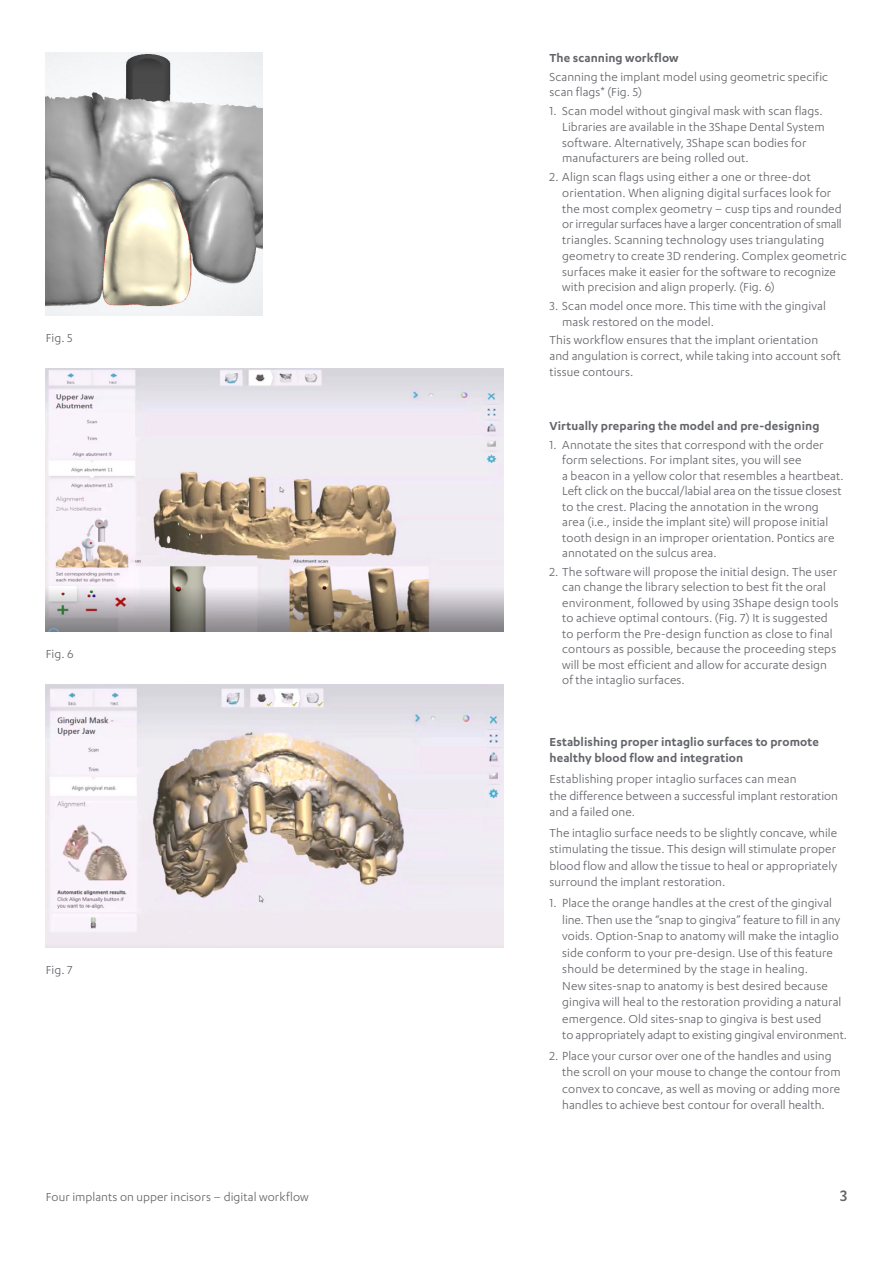
<style>
.page{position:relative;width:893px;height:1263px;background:#fff}
.page>*{position:absolute;margin:0;border:0;box-sizing:border-box;transform-origin:0 0}
.t1{font:500 17.55px "Karbon";color:#63656a}
.body{font:13.5px/16.5px "Karbon";letter-spacing:.005em;color:#63656a}
.title_in_body{font:600 13.5px/16.5px "Karbon";letter-spacing:.005em;color:#63656a}
</style>
<div class="page">
<img style="left:46px;top:53px;width:216px;height:263px">
<img style="left:46px;top:684px;width:458px;height:263px">
<img style="left:46px;top:368px;width:458px;height:263px">
<p class="body" style="left:46px;top:329px;width:28px">Fig. 5</p>
<p class="body" style="left:46px;top:645px;width:29px">Fig. 6</p>
<p class="body" style="left:46px;top:961px;width:28px">Fig. 7</p>
<p class="title_in_body" style="left:549px;top:49px;width:131px">The scanning workflow</p>
<p class="body" style="left:549px;top:68px;width:280px;line-height:15.8px">Scanning the implant model using geometric specific scan flags* (Fig. 5)</p>
<p class="body" style="left:562px;top:103px;width:264px;line-height:15.8px;text-indent:-13px">1. Scan model without gingival mask with scan flags.<br>Libraries are available in the 3Shape Dental System software. Alternatively, 3Shape scan bodies for manufacturers are being rolled out.</p>
<p class="body" style="left:562px;top:169px;width:286px;line-height:15.8px;text-indent:-13px">2. Align scan flags using either a one or three-dot orientation. When aligning digital surfaces look for the most complex geometry – cusp tips and rounded or irregular surfaces have a larger concentration of small triangles. Scanning technology uses triangulating geometry to create 3D rendering. Complex geometric surfaces make it easier for the software to recognize with precision and align properly. (Fig. 6)</p>
<p class="body" style="left:562px;top:298px;width:265px;line-height:15.8px;text-indent:-13px">3. Scan model once more. This time with the gingival mask restored on the model.</p>
<p class="body" style="left:549px;top:332px;width:293px;line-height:15.8px">This workflow ensures that the implant orientation and angulation is correct, while taking into account soft tissue contours.</p>
<p class="title_in_body" style="left:549px;top:417px;width:271px">Virtually preparing the model and pre-designing</p>
<p class="body" style="left:562px;top:436px;width:283px;line-height:15.5px;text-indent:-13px">1. Annotate the sites that correspond with the order form selections. For implant sites, you will see<br>a beacon in a yellow color that resembles a heartbeat.<br>Left click on the buccal/labial area on the tissue closest to the crest. Placing the annotation in the wrong area (i.e., inside the implant site) will propose initial tooth design in an improper orientation. Pontics are annotated on the sulcus area.</p>
<p class="body" style="left:562px;top:563px;width:278px;line-height:15.5px;text-indent:-13px">2. The software will propose the initial design. The user can change the library selection to best fit the oral environment, followed by using 3Shape design tools to achieve optimal contours. (Fig. 7) It is suggested to perform the Pre-design function as close to final contours as possible, because the proceeding steps will be most efficient and allow for accurate design of the intaglio surfaces.</p>
<p class="title_in_body" style="left:549px;top:733px;width:271px">Establishing proper intaglio surfaces to promote healthy blood flow and integration</p>
<p class="body" style="left:549px;top:770px;width:290px">Establishing proper intaglio surfaces can mean<br>the difference between a successful implant restoration and a failed one.</p>
<p class="body" style="left:549px;top:824px;width:289px;text-align:justify">The intaglio surface needs to be slightly concave, while stimulating the tissue. This design will stimulate proper blood flow and allow the tissue to heal or appropriately surround the implant restoration.</p>
<p class="body" style="left:562px;top:894px;width:286px;text-indent:-13px">1. Place the orange handles at the crest of the gingival line. Then use the “snap to gingiva” feature to fill in any voids. Option-Snap to anatomy will make the intaglio side conform to your pre-design. Use of this feature should be determined by the stage in healing.<br>New sites-snap to anatomy is best desired because gingiva will heal to the restoration providing a natural emergence. Old sites-snap to gingiva is best used<br>to appropriately adapt to existing gingival environment.</p>
<p class="body" style="left:562px;top:1047px;width:280px;text-indent:-13px">2. Place your cursor over one of the handles and using the scroll on your mouse to change the contour from convex to concave, as well as moving or adding more handles to achieve best contour for overall health.</p>
<p class="body" style="left:46px;top:1188px;width:264px">Four implants on upper incisors – digital workflow</p>
<p class="t1" style="left:840px;top:1186px;width:9px">3</p>
</div>
